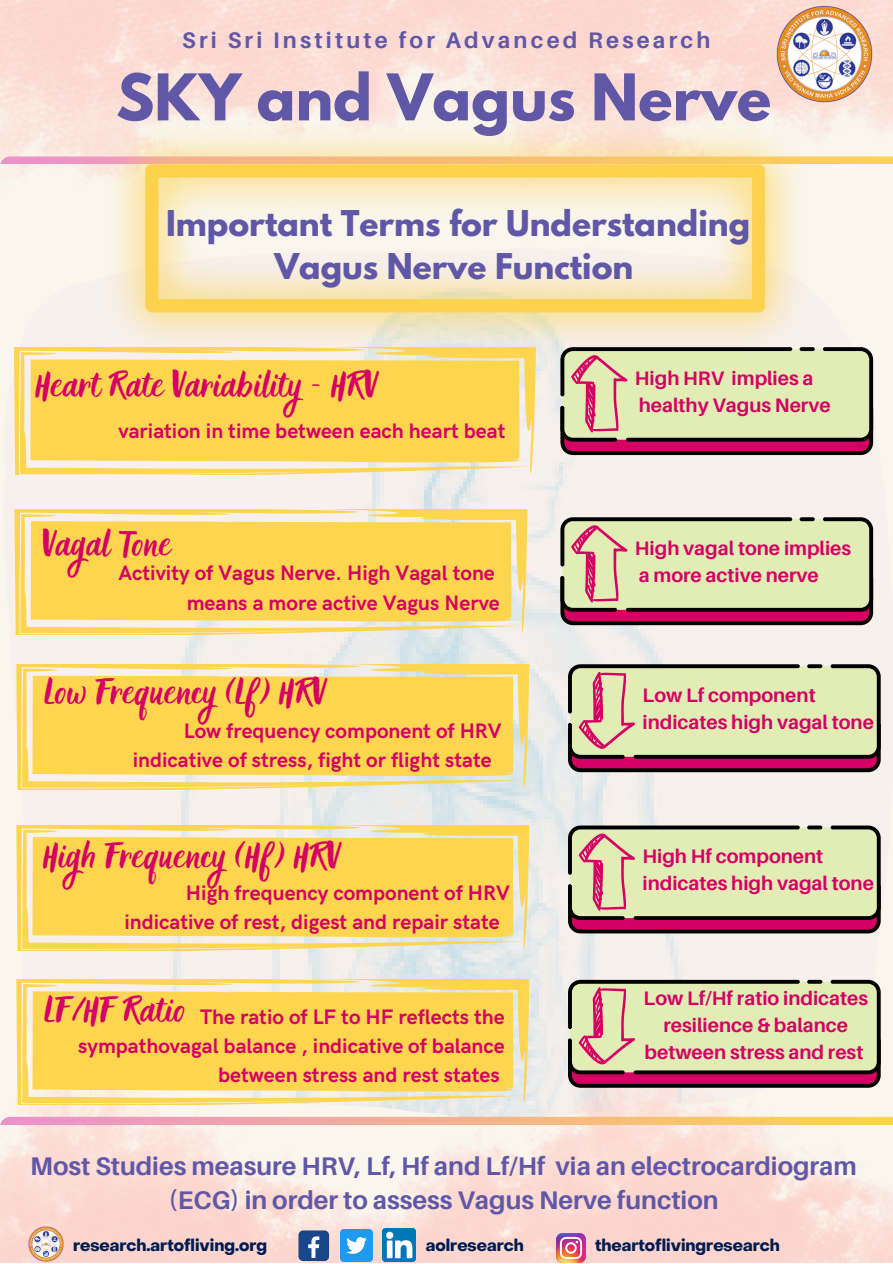
<style>
.page{position:relative;width:893px;height:1264px;background:#fff}
.page>*{position:absolute;margin:0;border:0;box-sizing:border-box;transform-origin:0 0}
.t1{font:700 57px "League Spartan";color:#6057a6}
.t2{font:700 31.5px/43.8px "League Spartan";color:#6057a6;text-align:center}
.t3{font:28.5px "Holla";color:#d40064}
.t4{font:700 25.5px/34.8px "Aileron";color:#6057a6;text-align:center}
.t5{font:700 22.5px "Aileron";letter-spacing:.145em;color:#6057a6}
.t6{font:700 21px/29.2px "HK Grotesk";color:#d40064}
.t7{font:700 19.5px/27px "Aileron";color:#d40064}
.t8{font:700 16.65px "Object Sans";color:#011c50}
</style>
<div class="page">
<img style="left:3px;top:278px;width:889px;height:688px">
<img style="left:733px;top:966px;width:159px;height:296px">
<img style="left:0;top:959px;width:733px;height:303px">
<img style="left:773px;top:3px;width:102px;height:102px">
<svg style="left:0;top:156px;width:892px;height:8px"></svg>
<svg style="left:0;top:1116px;width:892px;height:8px"></svg>
<img style="left:27px;top:1225px;width:38px;height:37px">
<img style="left:556px;top:1232px;width:29px;height:30px">
<div style="left:298px;top:1230px;width:31px;height:30px;background:#1a4789;border-radius:5px"></div>
<svg style="left:308px;top:1236px;width:11px;height:21px"></svg>
<img style="left:340px;top:1229px;width:32px;height:32px">
<img style="left:382px;top:1228px;width:33px;height:33px">
<svg style="left:14px;top:347px;width:522px;height:127px;fill:#fdd54f"></svg>
<svg style="left:560px;top:347px;width:313px;height:108px"></svg>
<svg style="left:16px;top:664px;width:513px;height:125px;fill:#fdd54f"></svg>
<svg style="left:568px;top:664px;width:312px;height:108px"></svg>
<img style="left:93px;top:116px;width:724px;height:244px">
<svg style="left:15px;top:510px;width:512px;height:124px;fill:#fdd54f"></svg>
<svg style="left:560px;top:517px;width:313px;height:108px"></svg>
<svg style="left:16px;top:825px;width:513px;height:125px;fill:#fdd54f"></svg>
<svg style="left:568px;top:825px;width:312px;height:108px"></svg>
<svg style="left:16px;top:979px;width:513px;height:125px;fill:#fdd54f"></svg>
<svg style="left:568px;top:979px;width:312px;height:108px"></svg>
<p class="t5" style="left:182px;top:27px;width:529px">Sri Sri Institute for Advanced Research</p>
<p class="t1" style="left:116px;top:69px;width:656px">SKY and Vagus Nerve</p>
<p class="t2" style="left:166px;top:205px;width:585px">Important Terms for Understanding<br>Vagus Nerve Function</p>
<p class="t3" style="left:35px;top:368px;width:344px">Heart Rate Variability - HRV</p>
<p class="t6" style="left:118px;top:417px;width:388px">variation in time between each heart beat</p>
<p class="t3" style="left:43px;top:527px;width:130px">Vagal Tone</p>
<p class="t6" style="left:118px;top:559px;width:383px;text-align:right">Activity of Vagus Nerve. High Vagal tone means a more active Vagus Nerve</p>
<p class="t3" style="left:45px;top:676px;width:283px">Low Frequency (Lf) HRV</p>
<p class="t6" style="left:133px;top:717px;width:370px;text-indent:51px">Low frequency component of HRV indicative of stress, fight or flight state</p>
<p class="t3" style="left:43px;top:839px;width:299px">High Frequency (Hf) HRV</p>
<p class="t6" style="left:124px;top:878px;width:387px;text-indent:62px">High frequency component of HRV indicative of rest, digest and repair state</p>
<p class="t3" style="left:45px;top:993px;width:143px">LF/HF Ratio</p>
<p class="t6" style="left:78px;top:1002px;width:428px;text-align:right">The ratio of LF to HF reflects the sympathovagal balance , indicative of balance between stress and rest states</p>
<p class="t7" style="left:635px;top:364px;width:197px">High HRV implies a healthy Vagus Nerve</p>
<p class="t7" style="left:635px;top:534px;width:218px">High vagal tone implies a more active nerve</p>
<p class="t7" style="left:642px;top:681px;width:233px">Low Lf component indicates high vagal tone</p>
<p class="t7" style="left:642px;top:842px;width:233px">High Hf component indicates high vagal tone</p>
<p class="t7" style="left:643px;top:984px;width:226px;text-align:center">Low Lf/Hf ratio indicates resilience &amp; balance between stress and rest</p>
<p class="t4" style="left:30px;top:1147px;width:828px">Most Studies measure HRV, Lf, Hf and Lf/Hf via an electrocardiogram (ECG) in order to assess Vagus Nerve function</p>
<p class="t8" style="left:73px;top:1238px;width:196px">research.artofliving.org</p>
<p class="t8" style="left:426px;top:1238px;width:99px">aolresearch</p>
<p class="t8" style="left:595px;top:1238px;width:186px">theartoflivingresearch</p>
</div>
